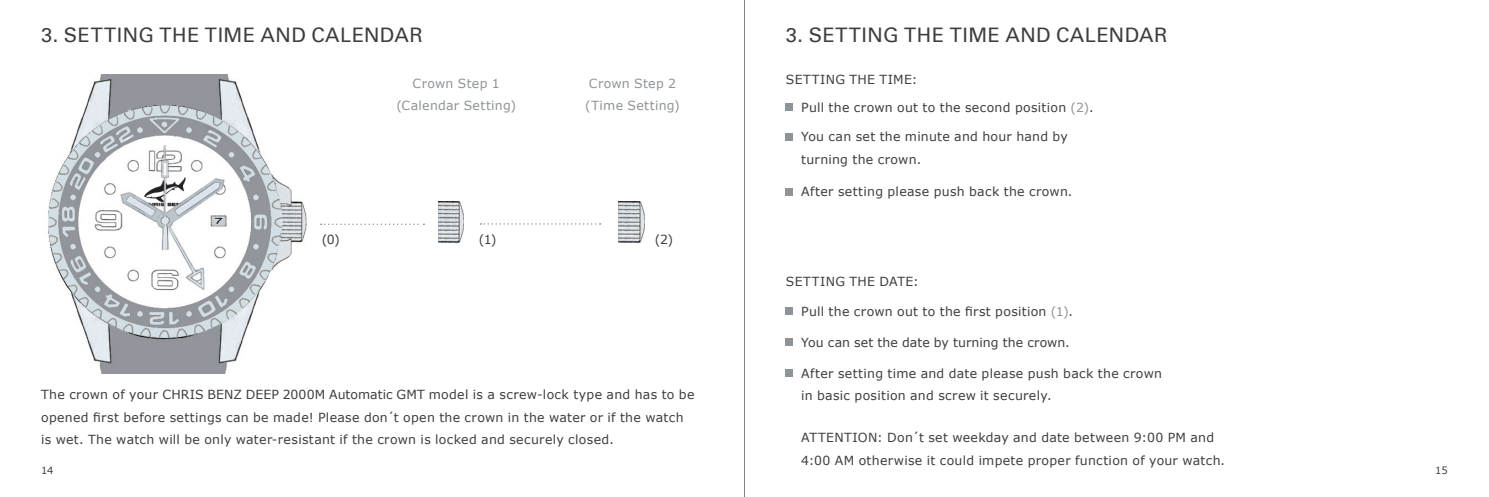
<style>
.page{position:relative;width:1489px;height:497px;background:#fff}
.page>*{position:absolute;margin:0;border:0;box-sizing:border-box;transform-origin:0 0}
.t1{font:20px "Univers Com 55 Roman";letter-spacing:.02em;color:#3e3e3f}
.t2{font:12.5px/22.5px "Verdana";letter-spacing:.025em;color:#3e3e3f}
.t3{font:12.5px/22.5px "Verdana";letter-spacing:.025em;color:#8e9397;text-align:center}
.t4{font:12.5px "Verdana";letter-spacing:.005em;color:#3e3e3f}
.t5{font:10px "Verdana";color:#3e3e3f}
.s1{color:#8e9397}
</style>
<div class="page">
<img style="left:618px;top:201px;width:26px;height:42px">
<img style="left:48px;top:74px;width:259px;height:299px">
<img style="left:438px;top:201px;width:26px;height:42px">
<svg style="left:321px;top:223px;width:103px;height:1px"></svg>
<svg style="left:480px;top:223px;width:120px;height:1px"></svg>
<hr style="left:744px;top:0;width:1px;height:496px;background:#808285">
<div style="left:785px;top:133px;width:7px;height:7px;background:#8e9397"></div>
<div style="left:785px;top:103px;width:7px;height:8px;background:#8e9397"></div>
<div style="left:785px;top:189px;width:7px;height:7px;background:#8e9397"></div>
<div style="left:785px;top:338px;width:7px;height:7px;background:#8e9397"></div>
<div style="left:785px;top:307px;width:7px;height:7px;background:#8e9397"></div>
<div style="left:785px;top:369px;width:7px;height:7px;background:#8e9397"></div>
<h1 class="t1" style="left:41px;top:28px;width:383px">3. SETTING THE TIME AND CALENDAR</h1>
<p class="t3" style="left:396px;top:71px;width:121px">Crown Step 1 (Calendar Setting)</p>
<p class="t3" style="left:585px;top:71px;width:96px;text-align:left">Crown Step 2 (Time Setting)</p>
<p class="t2" style="left:321px;top:227px;width:20px">(0)</p>
<p class="t2" style="left:479px;top:227px;width:19px">(1)</p>
<p class="t2" style="left:654px;top:227px;width:20px">(2)</p>
<p class="t2" style="left:41px;top:382px;width:655px">The crown of your CHRIS BENZ DEEP 2000M Automatic GMT model is a screw-lock type and has to be opened first before settings can be made! Please don´t open the crown in the water or if the watch is wet. The watch will be only water-resistant if the crown is locked and securely closed.</p>
<p class="t5" style="left:41px;top:463px;width:14px">14</p>
<h1 class="t1" style="left:785px;top:28px;width:383px">3. SETTING THE TIME AND CALENDAR</h1>
<p class="t2" style="left:785px;top:68px;width:133px">SETTING THE TIME:</p>
<p class="t2" style="left:801px;top:96px;width:294px">Pull the crown out to the second position <span class="s1">(2)</span>.</p>
<p class="t2" style="left:801px;top:125px;width:268px">You can set the minute and hour hand by turning the crown.</p>
<p class="t2" style="left:801px;top:180px;width:273px">After setting please push back the crown.</p>
<p class="t2" style="left:785px;top:270px;width:135px">SETTING THE DATE:</p>
<p class="t2" style="left:801px;top:299px;width:273px">Pull the crown out to the first position <span class="s1">(1)</span>.</p>
<p class="t4" style="left:801px;top:334px;width:270px">You can set the date by turning the crown.</p>
<p class="t2" style="left:801px;top:361px;width:362px">After setting time and date please push back the crown in basic position and screw it securely.</p>
<p class="t2" style="left:801px;top:425px;width:425px">ATTENTION: Don´t set weekday and date between 9:00 PM and<br>4:00 AM otherwise it could impete proper function of your watch.</p>
<p class="t5" style="left:1434px;top:463px;width:14px">15</p>
</div>
